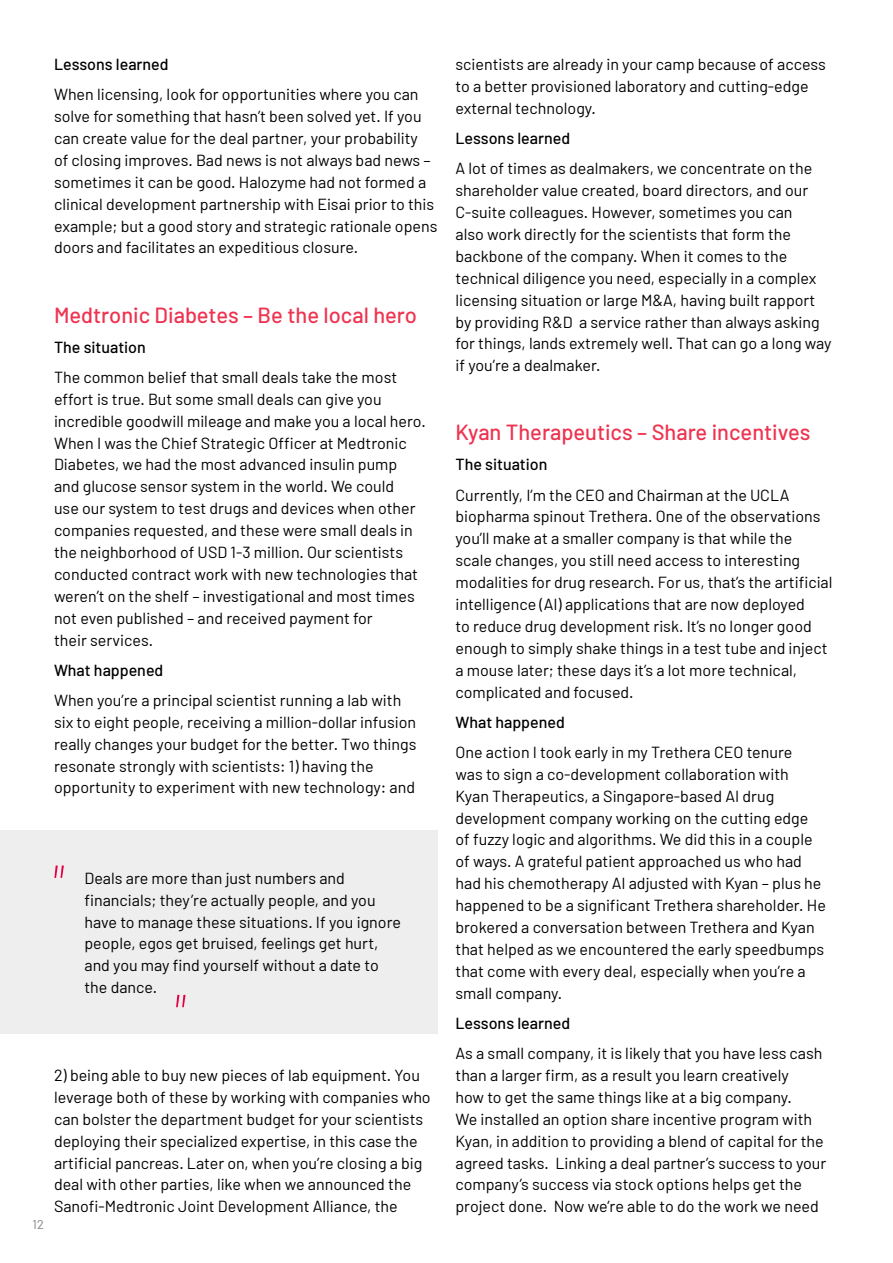
<style>
.page{position:relative;width:893px;height:1263px;background:#fff}
.page>*{position:absolute;margin:0;border:0;box-sizing:border-box;transform-origin:0 0}
.t1{font:italic 100 64.2px "Barlow";color:#e40046}
.t2{font:500 21.9px "Barlow";color:#ee3350}
.t3{font:16.05px/21.9px "Barlow";color:#000}
.t4{font:500 16.05px "Barlow";color:#000}
.t5{font:12.6px "Barlow";color:#808285}
</style>
<div class="page">
<div style="left:0;top:831px;width:437px;height:203px;background:#eee"></div>
<p class="t4" style="left:54px;top:54px;width:116px">Lessons learned</p>
<p class="t3" style="left:54px;top:83px;width:385px">When licensing, look for opportunities where you can solve for something that hasn’t been solved yet. If you can create value for the deal partner, your probability<br>of closing improves. Bad news is not always bad news – sometimes it can be good. Halozyme had not formed a clinical development partnership with Eisai prior to this example; but a good story and strategic rationale opens doors and facilitates an expeditious closure.</p>
<h2 class="t2" style="left:54px;top:301px;width:365px">Medtronic Diabetes – Be the local hero</h2>
<p class="t4" style="left:54px;top:337px;width:93px">The situation</p>
<p class="t3" style="left:54px;top:366px;width:373px">The common belief that small deals take the most effort is true. But some small deals can give you incredible goodwill mileage and make you a local hero.<br>When I was the Chief Strategic Officer at Medtronic Diabetes, we had the most advanced insulin pump and glucose sensor system in the world. We could<br>use our system to test drugs and devices when other companies requested, and these were small deals in the neighborhood of USD 1-3 million. Our scientists conducted contract work with new technologies that weren’t on the shelf – investigational and most times not even published – and received payment for<br>their services.</p>
<p class="t4" style="left:54px;top:660px;width:111px">What happened</p>
<p class="t3" style="left:54px;top:689px;width:364px">When you’re a principal scientist running a lab with six to eight people, receiving a million-dollar infusion really changes your budget for the better. Two things resonate strongly with scientists: 1) having the opportunity to experiment with new technology: and</p>
<h1 class="t1" style="left:49px;top:847px;width:14px">"</h1>
<p class="t3" style="left:84px;top:867px;width:318px">Deals are more than just numbers and financials; they’re actually people, and you have to manage these situations. If you ignore people, egos get bruised, feelings get hurt, and you may find yourself without a date to the dance.</p>
<h1 class="t1" style="left:171px;top:976px;width:14px">"</h1>
<p class="t5" style="left:32px;top:1217px;width:13px">12</p>
<p class="t3" style="left:54px;top:1064px;width:378px">2) being able to buy new pieces of lab equipment. You leverage both of these by working with companies who can bolster the department budget for your scientists deploying their specialized expertise, in this case the artificial pancreas. Later on, when you’re closing a big deal with other parties, like when we announced the Sanofi-Medtronic Joint Development Alliance, the</p>
<p class="t3" style="left:455px;top:53px;width:372px">scientists are already in your camp because of access to a better provisioned laboratory and cutting-edge external technology.</p>
<p class="t4" style="left:455px;top:128px;width:116px">Lessons learned</p>
<p class="t3" style="left:455px;top:157px;width:378px">A lot of times as dealmakers, we concentrate on the shareholder value created, board directors, and our C-suite colleagues. However, sometimes you can<br>also work directly for the scientists that form the backbone of the company. When it comes to the technical diligence you need, especially in a complex licensing situation or large M&amp;A, having built rapport by providing R&amp;D a service rather than always asking for things, lands extremely well. That can go a long way if you’re a dealmaker.</p>
<h2 class="t2" style="left:455px;top:419px;width:356px">Kyan Therapeutics – Share incentives</h2>
<p class="t4" style="left:455px;top:455px;width:93px">The situation</p>
<p class="t3" style="left:455px;top:483px;width:379px">Currently, I’m the CEO and Chairman at the UCLA biopharma spinout Trethera. One of the observations you’ll make at a smaller company is that while the scale changes, you still need access to interesting modalities for drug research. For us, that’s the artificial intelligence (AI) applications that are now deployed<br>to reduce drug development risk. It’s no longer good enough to simply shake things in a test tube and inject a mouse later; these days it’s a lot more technical, complicated and focused.</p>
<p class="t4" style="left:455px;top:712px;width:111px">What happened</p>
<p class="t3" style="left:455px;top:741px;width:372px">One action I took early in my Trethera CEO tenure<br>was to sign a co-development collaboration with Kyan Therapeutics, a Singapore-based AI drug development company working on the cutting edge of fuzzy logic and algorithms. We did this in a couple of ways. A grateful patient approached us who had had his chemotherapy AI adjusted with Kyan – plus he happened to be a significant Trethera shareholder. He brokered a conversation between Trethera and Kyan that helped as we encountered the early speedbumps that come with every deal, especially when you’re a small company.</p>
<p class="t4" style="left:455px;top:1013px;width:116px">Lessons learned</p>
<p class="t3" style="left:455px;top:1042px;width:372px">As a small company, it is likely that you have less cash than a larger firm, as a result you learn creatively<br>how to get the same things like at a big company.<br>We installed an option share incentive program with Kyan, in addition to providing a blend of capital for the agreed tasks. Linking a deal partner’s success to your company’s success via stock options helps get the project done. Now we’re able to do the work we need</p>
</div>
